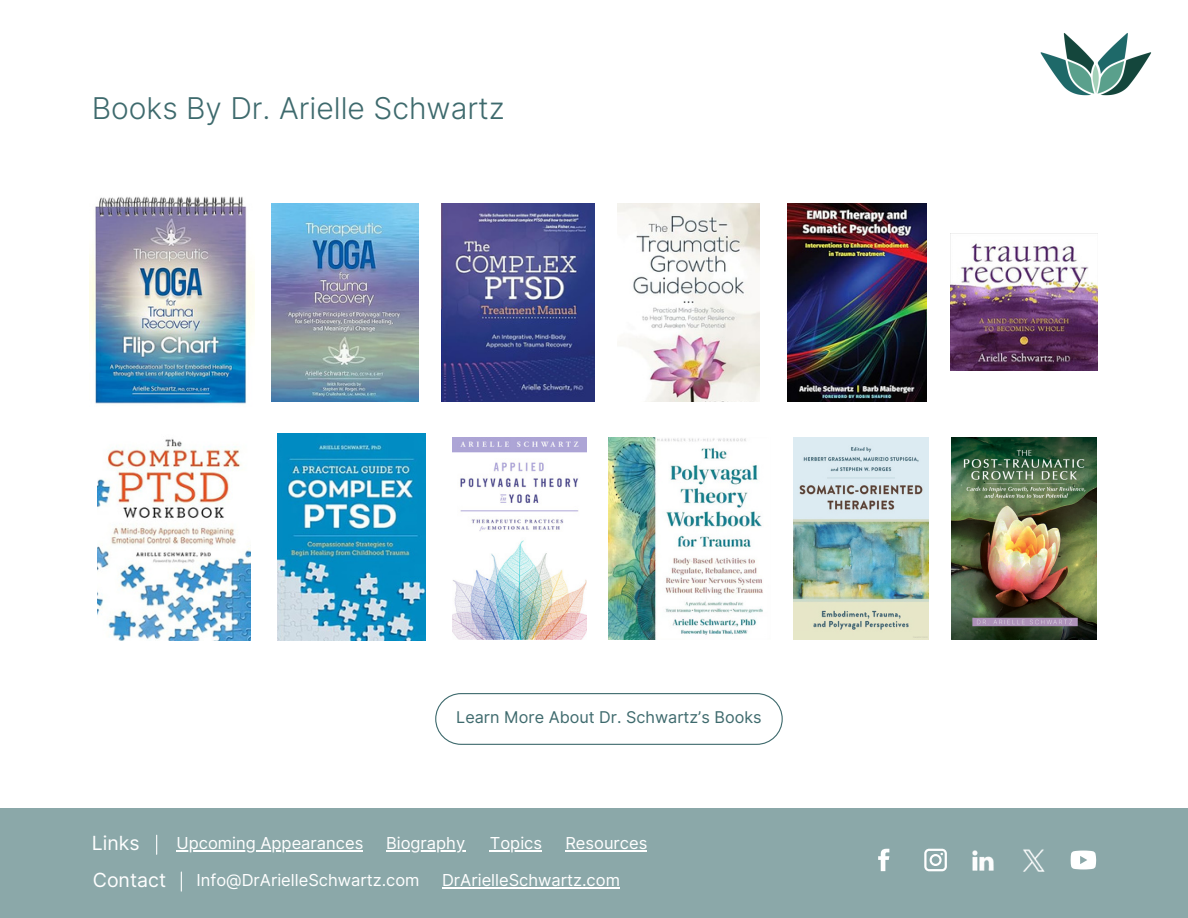
<style>
.page{position:relative;width:1188px;height:918px;background:#fff}
.page>*{position:absolute;margin:0;border:0;box-sizing:border-box;transform-origin:0 0}
.t1{font:300 30px "Inter";color:#3e6a6d}
.t2{font:19.5px "Inter";color:#fff}
.t3{font:16.5px "Inter";color:#fff}
.t4{font:16.2px "Inter";color:#3e6a6d}
</style>
<div class="page">
<img style="left:1040px;top:33px;width:112px;height:63px">
<img style="left:90px;top:196px;width:164px;height:208px">
<img style="left:272px;top:203px;width:147px;height:198px">
<img style="left:442px;top:203px;width:153px;height:198px">
<img style="left:617px;top:203px;width:142px;height:198px">
<img style="left:787px;top:203px;width:140px;height:198px">
<img style="left:950px;top:234px;width:148px;height:137px">
<img style="left:97px;top:439px;width:153px;height:202px">
<img style="left:278px;top:434px;width:147px;height:207px">
<svg style="left:435px;top:693px;width:348px;height:52px"></svg>
<div style="left:0;top:808px;width:1188px;height:110px;background:#8ba8a9"></div>
<hr style="left:177px;top:850px;width:186px;height:1px;background:#fff">
<hr style="left:386px;top:850px;width:79px;height:1px;background:#fff">
<hr style="left:490px;top:850px;width:52px;height:1px;background:#fff">
<hr style="left:565px;top:850px;width:82px;height:1px;background:#fff">
<hr style="left:442px;top:887px;width:178px;height:1px;background:#fff">
<svg style="left:924px;top:849px;width:23px;height:22px"></svg>
<svg style="left:878px;top:849px;width:11px;height:22px"></svg>
<svg style="left:1071px;top:851px;width:25px;height:18px"></svg>
<svg style="left:156px;top:835px;width:1px;height:19px"></svg>
<svg style="left:181px;top:872px;width:1px;height:19px"></svg>
<img style="left:452px;top:437px;width:134px;height:203px">
<img style="left:609px;top:437px;width:154px;height:203px">
<img style="left:793px;top:437px;width:135px;height:203px">
<img style="left:952px;top:437px;width:145px;height:203px">
<p class="t1" style="left:92px;top:90px;width:414px">Books By Dr. Arielle Schwartz</p>
<p class="t4" style="left:456px;top:708px;width:307px">Learn More About Dr. Schwartz’s Books</p>
<p class="t2" style="left:92px;top:832px;width:49px">Links</p>
<p class="t2" style="left:93px;top:868px;width:75px">Contact</p>
<p class="t3" style="left:177px;top:833px;width:188px">Upcoming Appearances</p>
<p class="t3" style="left:386px;top:833px;width:81px">Biography</p>
<p class="t3" style="left:490px;top:833px;width:54px">Topics</p>
<p class="t3" style="left:565px;top:833px;width:83px">Resources</p>
<p class="t3" style="left:197px;top:870px;width:225px">Info@DrArielleSchwartz.com</p>
<p class="t3" style="left:442px;top:870px;width:179px">DrArielleSchwartz.com</p>
</div>
